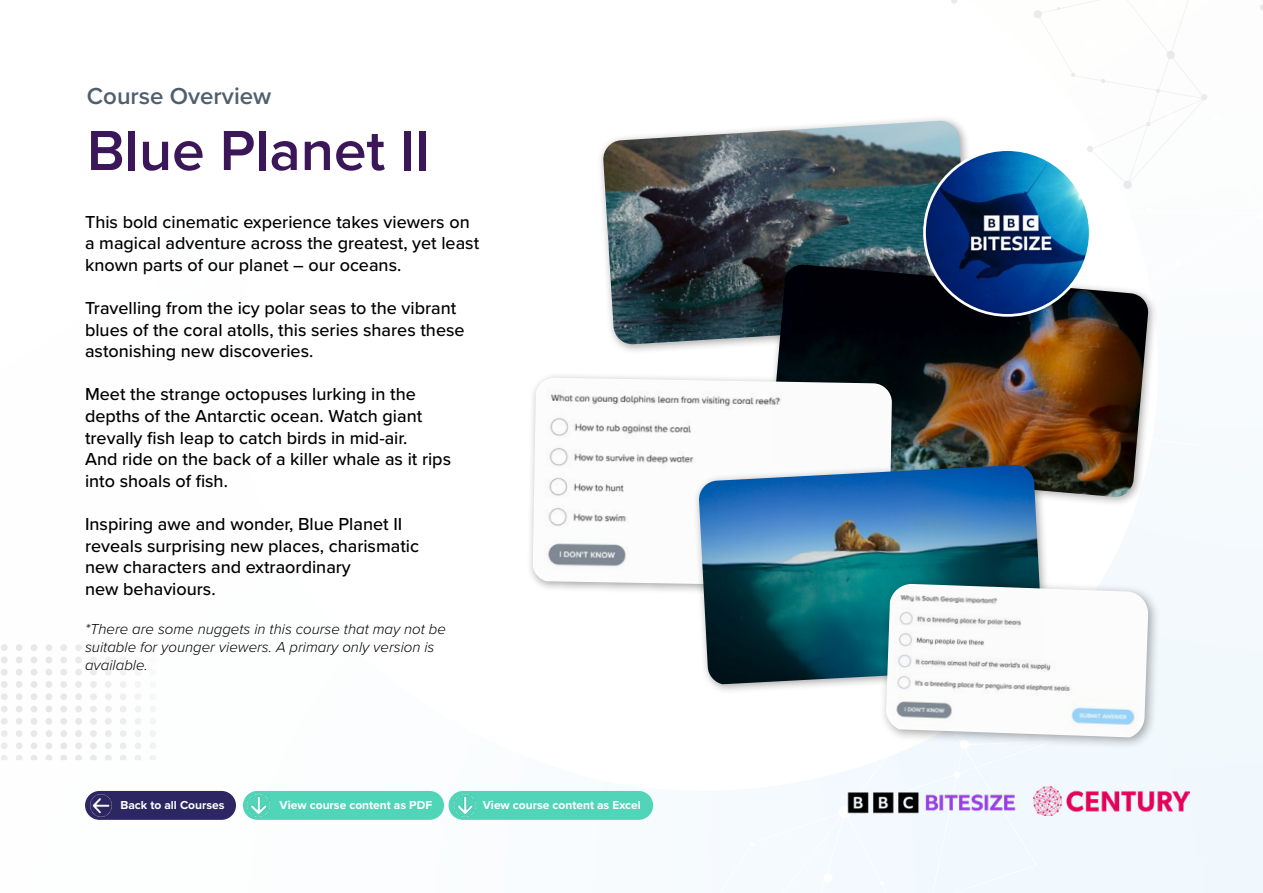
<style>
.page{position:relative;width:1263px;height:893px;background:#fff}
.page>*{position:absolute;margin:0;border:0;box-sizing:border-box;transform-origin:0 0}
.t1{font:600 58.5px "Proxima Nova";color:#3b1759}
.t2{font:600 24px "Proxima Nova";color:#505f6f}
.t3{font:500 18px/21.6px "Proxima Nova";color:#000}
.t4{font:italic 300 15px/18px "Proxima Nova";color:#000}
.t5{font:700 12px "Proxima Nova";color:#fff}
</style>
<div class="page">
<img style="left:1px;top:503px;width:1262px;height:390px">
<img style="left:1035px;top:787px;width:154px;height:29px">
<svg style="left:1101px;top:79px;width:4px;height:4px"></svg>
<svg style="left:1071px;top:73px;width:4px;height:4px"></svg>
<svg style="left:1156px;top:89px;width:4px;height:4px"></svg>
<svg style="left:1146px;top:122px;width:4px;height:4px"></svg>
<svg style="left:1034px;top:10px;width:9px;height:9px"></svg>
<svg style="left:1166px;top:50px;width:9px;height:10px"></svg>
<svg style="left:1123px;top:180px;width:9px;height:9px"></svg>
<svg style="left:951px;top:0;width:6px;height:4px"></svg>
<svg style="left:1087px;top:146px;width:6px;height:6px"></svg>
<svg style="left:1260px;top:4px;width:3px;height:7px"></svg>
<svg style="left:1201px;top:94px;width:6px;height:7px"></svg>
<img style="left:828px;top:772px;width:207px;height:60px">
<img style="left:1px;top:644px;width:155px;height:32px">
<div style="left:597px;top:115px;width:383px;height:240px;background:#000;opacity:.35"></div>
<img style="left:603px;top:121px;width:367px;height:224px">
<div style="left:764px;top:258px;width:394px;height:249px;background:#000;opacity:.35"></div>
<img style="left:770px;top:265px;width:379px;height:233px">
<div style="left:527px;top:372px;width:375px;height:226px;background:#000;opacity:.35"></div>
<img style="left:533px;top:378px;width:359px;height:209px">
<div style="left:692px;top:459px;width:361px;height:236px;background:#000;opacity:.35"></div>
<img style="left:698px;top:465px;width:345px;height:219px">
<div style="left:879px;top:577px;width:281px;height:172px;background:#000;opacity:.35"></div>
<img style="left:886px;top:584px;width:262px;height:153px">
<img style="left:924px;top:150px;width:165px;height:165px">
<div style="left:85px;top:791px;width:151px;height:29px;background:#2c2762;border-radius:14px"></div>
<div style="left:243px;top:791px;width:201px;height:29px;background:#50d5b9;border-radius:14px"></div>
<img style="left:248px;top:795px;width:21px;height:21px">
<div style="left:448px;top:791px;width:205px;height:29px;background:#50d5b9;border-radius:14px"></div>
<img style="left:454px;top:795px;width:21px;height:21px">
<h2 class="t2" style="left:87px;top:78px;width:186px">Course Overview</h2>
<h1 class="t1" style="left:87px;top:107px;width:345px">Blue Planet II</h1>
<p class="t3" style="left:85px;top:210px;width:396px">This bold cinematic experience takes viewers on a magical adventure across the greatest, yet least known parts of our planet – our oceans.</p>
<p class="t3" style="left:85px;top:296px;width:381px">Travelling from the icy polar seas to the vibrant blues of the coral atolls, this series shares these astonishing new discoveries.</p>
<p class="t3" style="left:85px;top:383px;width:368px">Meet the strange octopuses lurking in the depths of the Antarctic ocean. Watch giant trevally fish leap to catch birds in mid-air.<br>And ride on the back of a killer whale as it rips into shoals of fish.</p>
<p class="t3" style="left:85px;top:512px;width:335px">Inspiring awe and wonder, Blue Planet II reveals surprising new places, charismatic new characters and extraordinary<br>new behaviours.</p>
<p class="t4" style="left:85px;top:620px;width:362px">*There are some nuggets in this course that may not be suitable for younger viewers. A primary only version is available.</p>
<p class="t5" style="left:120px;top:796px;width:106px">Back to all Courses</p>
<p class="t5" style="left:280px;top:796px;width:154px">View course content as PDF</p>
<p class="t5" style="left:483px;top:796px;width:160px">View course content as Excel</p>
</div>
